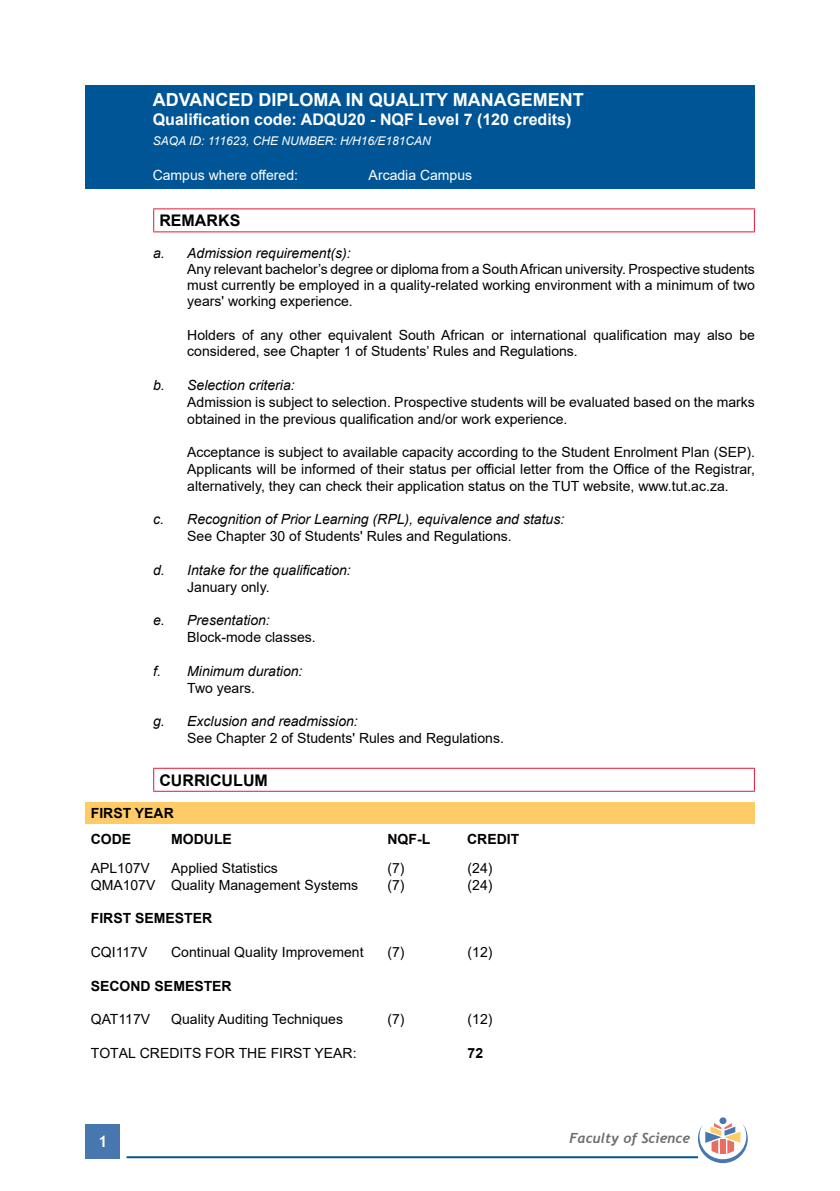
<style>
.page{position:relative;width:840px;height:1191px;background:#fff}
.page>*{position:absolute;margin:0;border:0;box-sizing:border-box;transform-origin:0 0}
.t1{font:700 18px "Arial";color:#fff}
.t2{font:700 16px "Arial";color:#fff}
.t3{font:700 16px "Arial";color:#000}
.t4{font:700 16px "Trebuchet MS";color:#fff}
.t5{font:14px/16.8px "Arial";color:#000;text-align:justify}
.t6{font:italic 14px "Arial";color:#000}
.t7{font:700 14px/26.4px "Arial";color:#000}
.t8{font:14px "Arial";color:#fff}
.t9{font:italic 700 14px "Trebuchet";color:#6d6e71}
.t10{font:italic 12px "Arial";color:#fff}
</style>
<div class="page">
<div style="left:86px;top:1124px;width:34px;height:34px;background:#4777ae"></div>
<hr style="left:126px;top:1156px;width:571px;height:2px;background:#005596">
<div style="left:719px;top:1117px;width:7px;height:7px;background:#4777ae;border-radius:50%"></div>
<svg style="left:697px;top:1123px;width:50px;height:40px"></svg>
<div style="left:85px;top:85px;width:669px;height:103px;background:#005596"></div>
<hr style="left:153px;top:208px;width:601px;height:1px;background:#e31837">
<svg style="left:153px;top:209px;width:1px;height:22px"></svg>
<svg style="left:753px;top:209px;width:1px;height:22px"></svg>
<hr style="left:153px;top:231px;width:601px;height:1px;background:#e31837">
<hr style="left:153px;top:767px;width:601px;height:1px;background:#e31837">
<svg style="left:153px;top:768px;width:1px;height:22px"></svg>
<svg style="left:753px;top:768px;width:1px;height:22px"></svg>
<hr style="left:153px;top:790px;width:601px;height:1px;background:#e31837">
<div style="left:85px;top:801px;width:669px;height:22px;background:#ffcb66"></div>
<p class="t1" style="left:153px;top:87px;width:432px">ADVANCED DIPLOMA IN QUALITY MANAGEMENT</p>
<p class="t2" style="left:153px;top:109px;width:420px">Qualification code: ADQU20 - NQF Level 7 (120 credits)</p>
<p class="t10" style="left:153px;top:133px;width:279px">SAQA ID: 111623, CHE NUMBER: H/H16/E181CAN</p>
<p class="t8" style="left:153px;top:166px;width:147px">Campus where offered:</p>
<p class="t8" style="left:368px;top:166px;width:105px">Arcadia Campus</p>
<p class="t3" style="left:159px;top:209px;width:82px">REMARKS</p>
<p class="t6" style="left:153px;top:244px;width:199px">a. Admission requirement(s):</p>
<p class="t5" style="left:187px;top:261px;width:569px;line-height:16px">Any relevant bachelor’s degree or diploma from a South African university. Prospective students must currently be employed in a quality-related working environment with a minimum of two years' working experience.</p>
<p class="t5" style="left:187px;top:326px;width:569px">Holders of any other equivalent South African or international qualification may also be considered, see Chapter 1 of Students’ Rules and Regulations.</p>
<p class="t6" style="left:153px;top:376px;width:143px">b. Selection criteria:</p>
<p class="t5" style="left:187px;top:393px;width:569px">Admission is subject to selection. Prospective students will be evaluated based on the marks obtained in the previous qualification and/or work experience.</p>
<p class="t5" style="left:187px;top:444px;width:569px">Acceptance is subject to available capacity according to the Student Enrolment Plan (SEP).<br>Applicants will be informed of their status per official letter from the Office of the Registrar, alternatively, they can check their application status on the TUT website, www.tut.ac.za.</p>
<p class="t6" style="left:153px;top:510px;width:412px">c. Recognition of Prior Learning (RPL), equivalence and status:</p>
<p class="t5" style="left:187px;top:528px;width:326px">See Chapter 30 of Students' Rules and Regulations.</p>
<p class="t6" style="left:153px;top:561px;width:199px">d. Intake for the qualification:</p>
<p class="t5" style="left:187px;top:578px;width:84px">January only.</p>
<p class="t6" style="left:153px;top:611px;width:118px">e. Presentation:</p>
<p class="t5" style="left:187px;top:628px;width:130px">Block-mode classes.</p>
<p class="t6" style="left:153px;top:662px;width:151px">f. Minimum duration:</p>
<p class="t5" style="left:187px;top:679px;width:69px">Two years.</p>
<p class="t6" style="left:153px;top:712px;width:206px">g. Exclusion and readmission:</p>
<p class="t5" style="left:187px;top:729px;width:318px">See Chapter 2 of Students' Rules and Regulations.</p>
<p class="t3" style="left:159px;top:768px;width:110px">CURRICULUM</p>
<p class="t7" style="left:91px;top:799px;width:84px">FIRST YEAR<br>CODE</p>
<p class="t7" style="left:171px;top:826px;width:62px">MODULE</p>
<p class="t7" style="left:387px;top:826px;width:44px">NQF-L</p>
<p class="t7" style="left:467px;top:826px;width:54px">CREDIT</p>
<p class="t5" style="left:91px;top:859px;width:61px">APL107V</p>
<p class="t5" style="left:171px;top:859px;width:108px">Applied Statistics</p>
<p class="t5" style="left:387px;top:859px;width:19px">(7)</p>
<p class="t5" style="left:467px;top:859px;width:26px">(24)</p>
<p class="t5" style="left:91px;top:876px;width:269px">QMA107V Quality Management Systems</p>
<p class="t5" style="left:387px;top:876px;width:19px">(7)</p>
<p class="t5" style="left:467px;top:876px;width:26px">(24)</p>
<p class="t7" style="left:91px;top:905px;width:123px">FIRST SEMESTER</p>
<p class="t5" style="left:91px;top:943px;width:58px">CQI117V</p>
<p class="t5" style="left:171px;top:943px;width:194px">Continual Quality Improvement</p>
<p class="t5" style="left:387px;top:943px;width:19px">(7)</p>
<p class="t5" style="left:467px;top:943px;width:26px">(12)</p>
<p class="t7" style="left:91px;top:972px;width:142px">SECOND SEMESTER</p>
<p class="t5" style="left:91px;top:1010px;width:61px">QAT117V</p>
<p class="t5" style="left:171px;top:1010px;width:173px">Quality Auditing Techniques</p>
<p class="t5" style="left:387px;top:1010px;width:19px">(7)</p>
<p class="t5" style="left:467px;top:1010px;width:26px">(12)</p>
<p class="t5" style="left:91px;top:1044px;width:267px">TOTAL CREDITS FOR THE FIRST YEAR:</p>
<p class="t7" style="left:467px;top:1039px;width:17px">72</p>
<p class="t4" style="left:98px;top:1131px;width:11px">1</p>
<p class="t9" style="left:569px;top:1129px;width:122px">Faculty of Science</p>
</div>
